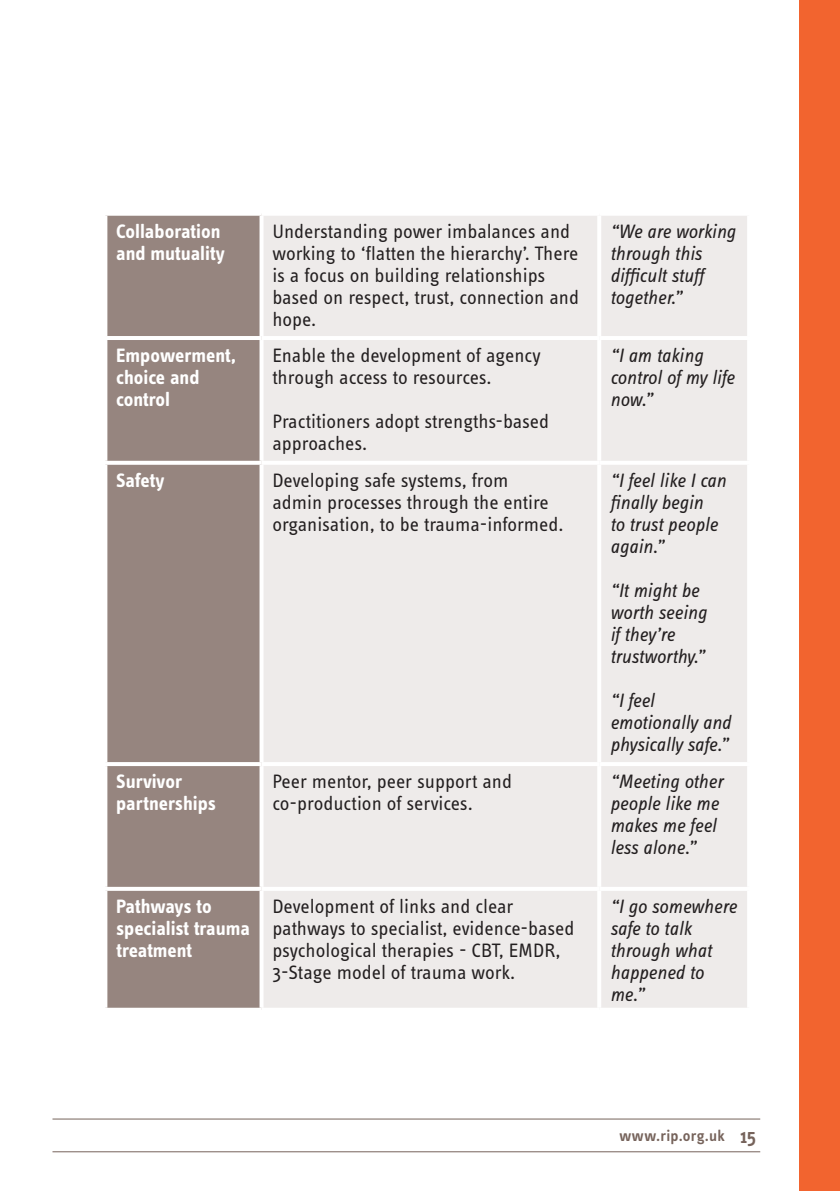
<style>
.page{position:relative;width:840px;height:1191px;background:#fff}
.page>*{position:absolute;margin:0;border:0;box-sizing:border-box;transform-origin:0 0}
.t1{font:20px/22px "Info Text Pro";color:#231f20}
.t2{font:italic 20px/22px "Info Text Pro";color:#231f20}
.t3{font:700 20px/22px "Info Text Pro";letter-spacing:-.005em;color:#fff}
.t4{font:600 16px "Info Text Pro";letter-spacing:.015em;color:#76635b}
.s1{font-size:20px}
</style>
<div class="page">
<div style="left:799px;top:0;width:40px;height:1191px;background:#f2642f"></div>
<hr style="left:52px;top:1151px;width:707px;height:1px;background:#76635b">
<hr style="left:52px;top:1118px;width:707px;height:1px;background:#76635b">
<div style="left:107px;top:216px;width:152px;height:791px;background:#96857f"></div>
<div style="left:263px;top:216px;width:483px;height:791px;background:#eeebea"></div>
<svg style="left:105px;top:215px;width:156px;height:1px"></svg>
<svg style="left:259px;top:216px;width:1px;height:120px"></svg>
<hr style="left:597px;top:216px;width:4px;height:120px;background:#fff">
<svg style="left:746px;top:216px;width:1px;height:120px"></svg>
<hr style="left:103px;top:336px;width:158px;height:4px;background:#fff">
<svg style="left:259px;top:340px;width:2px;height:121px"></svg>
<hr style="left:261px;top:336px;width:338px;height:4px;background:#fff">
<hr style="left:597px;top:340px;width:4px;height:121px;background:#fff">
<svg style="left:746px;top:340px;width:1px;height:121px"></svg>
<hr style="left:599px;top:336px;width:151px;height:4px;background:#fff">
<svg style="left:105px;top:461px;width:156px;height:4px"></svg>
<svg style="left:259px;top:465px;width:1px;height:297px"></svg>
<hr style="left:261px;top:461px;width:338px;height:4px;background:#fff">
<hr style="left:597px;top:465px;width:4px;height:297px;background:#fff">
<svg style="left:746px;top:465px;width:1px;height:297px"></svg>
<hr style="left:599px;top:461px;width:151px;height:4px;background:#fff">
<hr style="left:103px;top:762px;width:158px;height:4px;background:#fff">
<svg style="left:259px;top:766px;width:2px;height:121px"></svg>
<hr style="left:261px;top:762px;width:338px;height:4px;background:#fff">
<hr style="left:597px;top:766px;width:4px;height:121px;background:#fff">
<svg style="left:746px;top:766px;width:1px;height:121px"></svg>
<hr style="left:599px;top:762px;width:151px;height:4px;background:#fff">
<svg style="left:106px;top:887px;width:155px;height:4px"></svg>
<svg style="left:105px;top:1007px;width:156px;height:1px"></svg>
<svg style="left:259px;top:891px;width:1px;height:116px"></svg>
<hr style="left:261px;top:887px;width:338px;height:4px;background:#fff">
<svg style="left:261px;top:1007px;width:336px;height:3px"></svg>
<hr style="left:597px;top:891px;width:4px;height:116px;background:#fff">
<svg style="left:746px;top:891px;width:1px;height:116px"></svg>
<hr style="left:599px;top:887px;width:151px;height:4px;background:#fff">
<svg style="left:601px;top:1007px;width:146px;height:1px"></svg>
<p class="t3" style="left:116px;top:220px;width:110px">Collaboration and mutuality</p>
<p class="t1" style="left:272px;top:220px;width:308px">Understanding power imbalances and working to ‘flatten the hierarchy’. There is a focus on building relationships based on respect, trust, connection and hope.</p>
<p class="t2" style="left:609px;top:220px;width:127px">“We are working through this difficult stuff together.”</p>
<p class="t3" style="left:116px;top:344px;width:121px">Empowerment, choice and control</p>
<p class="t1" style="left:272px;top:344px;width:270px">Enable the development of agency through access to resources.</p>
<p class="t1" style="left:272px;top:410px;width:278px">Practitioners adopt strengths-based approaches.</p>
<p class="t2" style="left:609px;top:344px;width:126px">“I am taking control of my life now.”</p>
<p class="t3" style="left:116px;top:469px;width:50px">Safety</p>
<p class="t1" style="left:272px;top:469px;width:292px">Developing safe systems, from<br>admin processes through the entire organisation, to be trauma-informed.</p>
<p class="t2" style="left:609px;top:469px;width:117px">“I feel like I can finally begin<br>to trust people again.”</p>
<p class="t2" style="left:609px;top:579px;width:98px">“It might be worth seeing if they’re trustworthy.”</p>
<p class="t2" style="left:609px;top:689px;width:122px">“I feel emotionally and physically safe.”</p>
<p class="t3" style="left:116px;top:770px;width:101px">Survivor partnerships</p>
<p class="t1" style="left:272px;top:770px;width:241px">Peer mentor, peer support and</p>
<p class="t2" style="left:609px;top:770px;width:114px">“Meeting other people like me makes me feel less alone.”</p>
<p class="t1" style="left:272px;top:792px;width:202px">co-production of services.</p>
<p class="t3" style="left:116px;top:895px;width:135px">Pathways to specialist trauma treatment</p>
<p class="t1" style="left:272px;top:895px;width:303px">Development of links and clear pathways to specialist, evidence-based psychological therapies - CBT, EMDR, 3-Stage model of trauma work.</p>
<p class="t2" style="left:609px;top:895px;width:128px">“I go somewhere safe to talk through what happened to me.”</p>
<p class="t4" style="left:619px;top:1126px;width:138px">www.rip.org.uk <span class="s1">15</span></p>
</div>
